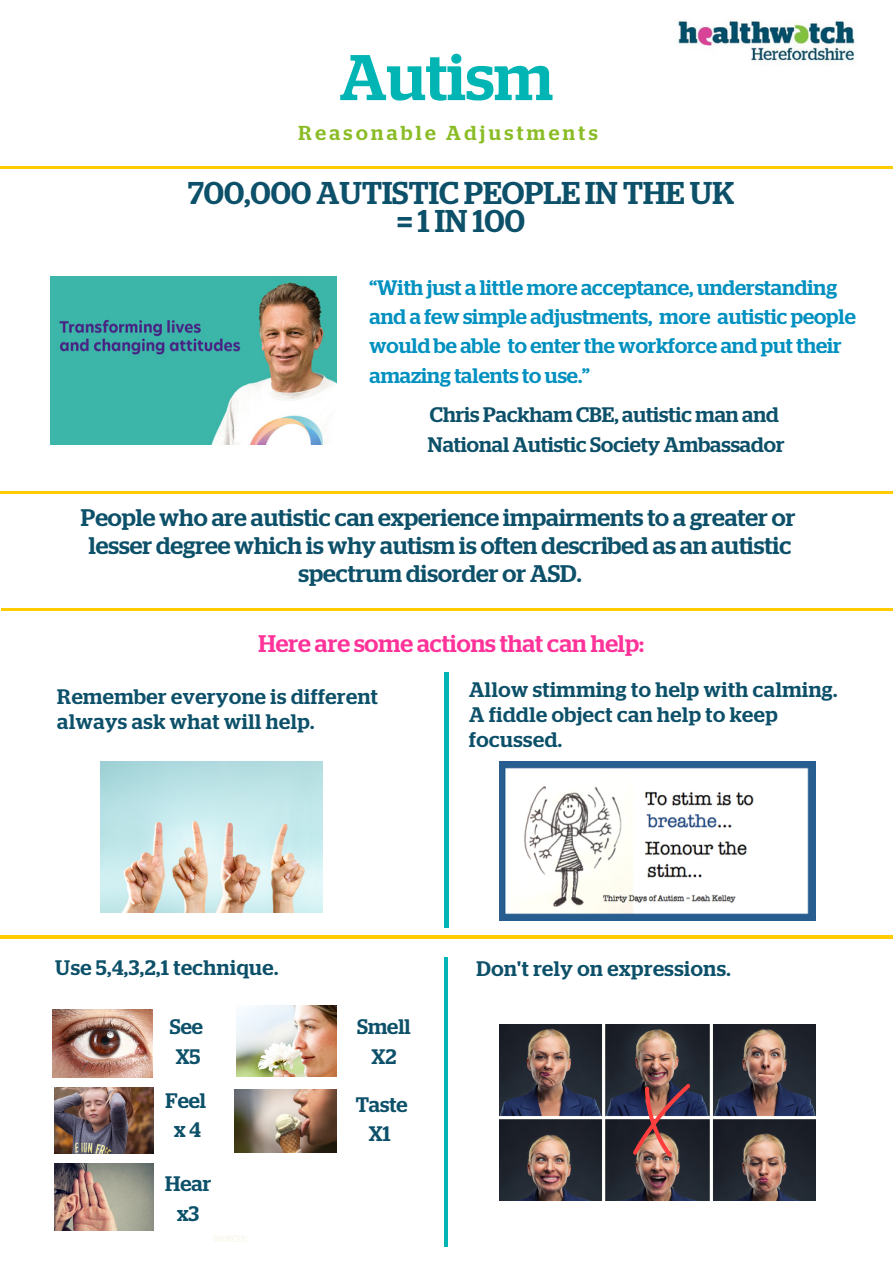
<style>
.page{position:relative;width:893px;height:1264px;background:#fff}
.page>*{position:absolute;margin:0;border:0;box-sizing:border-box;transform-origin:0 0}
.t1{font:101.1px "Buffalo";color:#ff3e3e}
.t2{font:500 64.35px "Stag";color:#00b5b4}
.t3{font:500 31.5px/28px "Stag";color:#0c5069;text-align:center}
.t4{font:500 24px/28px "Stag";color:#0c5069;text-align:center}
.t5{font:500 24px "Stag";color:#f39}
.t6{font:500 21px/29.2px "Stag";letter-spacing:.025em;color:#0c5069;text-align:center}
.t7{font:500 21px/29.2px "Stag";color:#0091c0}
.t8{font:500 21px/29.2px "Stag";color:#0c5069}
.t9{font:500 20.25px "Stag";letter-spacing:.17em;color:#8abc25}
</style>
<div class="page">
<img style="left:51px;top:277px;width:285px;height:167px">
<hr style="left:444px;top:957px;width:4px;height:289px;background:#00b5b4">
<img style="left:53px;top:1009px;width:100px;height:68px">
<img style="left:234px;top:1089px;width:103px;height:63px">
<img style="left:54px;top:1087px;width:99px;height:66px">
<img style="left:499px;top:1024px;width:316px;height:176px">
<hr style="left:0;top:166px;width:892px;height:2px;background:#fc0">
<img style="left:678px;top:21px;width:177px;height:40px">
<hr style="left:0;top:491px;width:892px;height:2px;background:#fc0">
<hr style="left:2px;top:608px;width:890px;height:3px;background:#fc0">
<hr style="left:0;top:935px;width:892px;height:3px;background:#fc0">
<img style="left:499px;top:761px;width:316px;height:159px">
<img style="left:54px;top:1163px;width:99px;height:67px">
<img style="left:236px;top:1005px;width:100px;height:71px">
<img style="left:101px;top:761px;width:221px;height:151px">
<div style="left:444px;top:672px;width:5px;height:255px;background:#00b5b4"></div>
<h2 class="t2" style="left:339px;top:49px;width:215px">Autism</h2>
<p class="t9" style="left:298px;top:124px;width:300px">Reasonable Adjustments</p>
<h3 class="t3" style="left:188px;top:181px;width:547px">700,000 AUTISTIC PEOPLE IN THE UK =1IN100</h3>
<p class="t7" style="left:369px;top:274px;width:487px">“With just a little more acceptance, understanding and a few simple adjustments, more autistic people would be able to enter the workforce and put their amazing talents to use.”</p>
<p class="t8" style="left:428px;top:401px;width:358px">Chris Packham CBE, autistic man and<br>National Autistic Society Ambassador</p>
<p class="t4" style="left:81px;top:504px;width:716px">People who are autistic can experience impairments to a greater or lesser degree which is why autism is often described as an autistic spectrum disorder or ASD.</p>
<p class="t5" style="left:258px;top:632px;width:387px">Here are some actions that can help:</p>
<p class="t6" style="left:57px;top:685px;width:322px;line-height:24.8px;text-align:left">Remember everyone is different always ask what will help.</p>
<p class="t6" style="left:469px;top:678px;width:370px;line-height:24.8px;text-align:left">Allow stimming to help with calming.<br>A fiddle object can help to keep focussed.</p>
<p class="t6" style="left:55px;top:954px;width:224px">Use 5,4,3,2,1 technique.</p>
<p class="t6" style="left:170px;top:1013px;width:35px;text-align:left">See<br>X5</p>
<p class="t6" style="left:166px;top:1086px;width:42px">Feel x4</p>
<p class="t6" style="left:165px;top:1170px;width:47px">Hear x3</p>
<p class="t6" style="left:357px;top:1013px;width:55px">Smell<br>X2</p>
<p class="t6" style="left:355px;top:1091px;width:53px">Taste<br>X1</p>
<p class="t6" style="left:476px;top:954px;width:256px">Don't rely on expressions.</p>
<h1 class="t1" style="left:636px;top:1055px;width:44px">X</h1>
</div>
